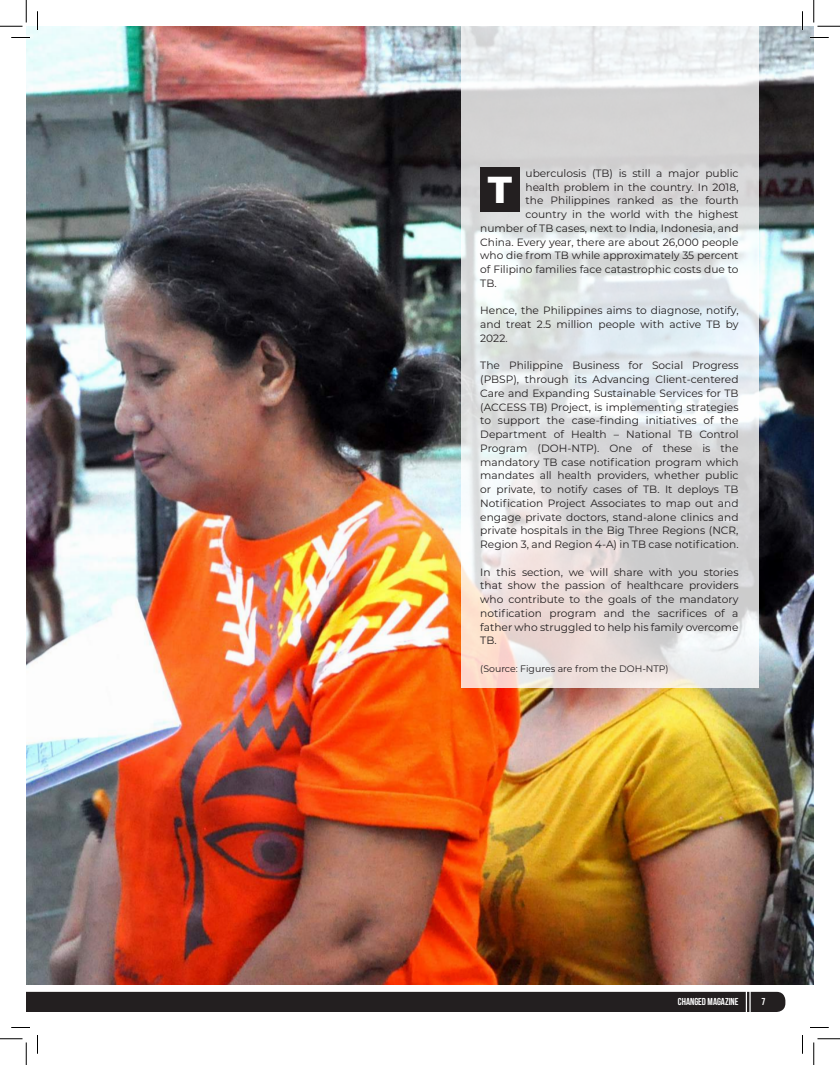
<style>
.page{position:relative;width:840px;height:1065px;background:#fff}
.page>*{position:absolute;margin:0;border:0;box-sizing:border-box;transform-origin:0 0}
.t1{font:800 37.5px "Montserrat";color:#fff}
.t2{font:10.62px/13.8px "Montserrat";color:#231f20;text-align:justify}
.t3{font:700 10px "Bebas Neue";color:#fff}
.t4{font:9.38px "Montserrat";color:#231f20}
</style>
<div class="page">
<div style="left:26px;top:991px;width:759px;height:21px;background:#231f20"></div>
<img style="left:26px;top:26px;width:788px;height:958px">
<svg style="left:462px;top:26px;width:297px;height:662px"></svg>
<div style="left:480px;top:167px;width:40px;height:45px;background:#231f20"></div>
<svg style="left:11px;top:37px;width:19px;height:1px"></svg>
<svg style="left:810px;top:37px;width:19px;height:1px"></svg>
<svg style="left:11px;top:1027px;width:19px;height:1px"></svg>
<svg style="left:810px;top:1027px;width:19px;height:1px"></svg>
<svg style="left:37px;top:11px;width:1px;height:19px"></svg>
<svg style="left:37px;top:1035px;width:1px;height:19px"></svg>
<svg style="left:802px;top:11px;width:1px;height:19px"></svg>
<svg style="left:802px;top:1035px;width:1px;height:19px"></svg>
<svg style="left:0;top:0;width:27px;height:27px"></svg>
<svg style="left:0;top:1039px;width:27px;height:26px"></svg>
<svg style="left:814px;top:0;width:26px;height:27px"></svg>
<svg style="left:814px;top:1039px;width:26px;height:26px"></svg>
<p class="t2" style="left:526px;top:166px;width:215px">uberculosis (TB) is still a major public</p>
<p class="t2" style="left:526px;top:180px;width:215px">health problem in the country. In 2018,</p>
<p class="t2" style="left:526px;top:193px;width:215px">the Philippines ranked as the fourth</p>
<p class="t2" style="left:526px;top:207px;width:215px">country in the world with the highest</p>
<p class="t2" style="left:480px;top:221px;width:260px">number of TB cases, next to India, Indonesia, and</p>
<p class="t2" style="left:480px;top:235px;width:260px">China. Every year, there are about 26,000 people</p>
<p class="t2" style="left:480px;top:248px;width:260px">who die from TB while approximately 35 percent</p>
<p class="t2" style="left:480px;top:262px;width:260px">of Filipino families face catastrophic costs due to</p>
<p class="t2" style="left:480px;top:276px;width:18px">TB.</p>
<p class="t2" style="left:480px;top:303px;width:260px">Hence, the Philippines aims to diagnose, notify, and treat 2.5 million people with active TB by 2022.</p>
<p class="t2" style="left:480px;top:358px;width:260px">The Philippine Business for Social Progress (PBSP), through its Advancing Client-centered Care and Expanding Sustainable Services for TB (ACCESS TB) Project, is implementing strategies to support the case-finding initiatives of the Department of Health – National TB Control Program (DOH-NTP). One of these is the mandatory TB case notification program which mandates all health providers, whether public or private, to notify cases of TB. It deploys TB Notification Project Associates to map out and engage private doctors, stand-alone clinics and private hospitals in the Big Three Regions (NCR, Region 3, and Region 4-A) in TB case notification.</p>
<p class="t2" style="left:480px;top:565px;width:260px">In this section, we will share with you stories that show the passion of healthcare providers who contribute to the goals of the mandatory notification program and the sacrifices of a father who struggled to help his family overcome TB.</p>
<p class="t4" style="left:480px;top:662px;width:190px">(Source: Figures are from the DOH-NTP)</p>
<h1 class="t1" style="left:488px;top:162px;width:26px">T</h1>
<p class="t3" style="left:678px;top:996px;width:62px">CHANGED MAGAZINE</p>
<p class="t3" style="left:762px;top:996px;width:5px">7</p>
</div>
